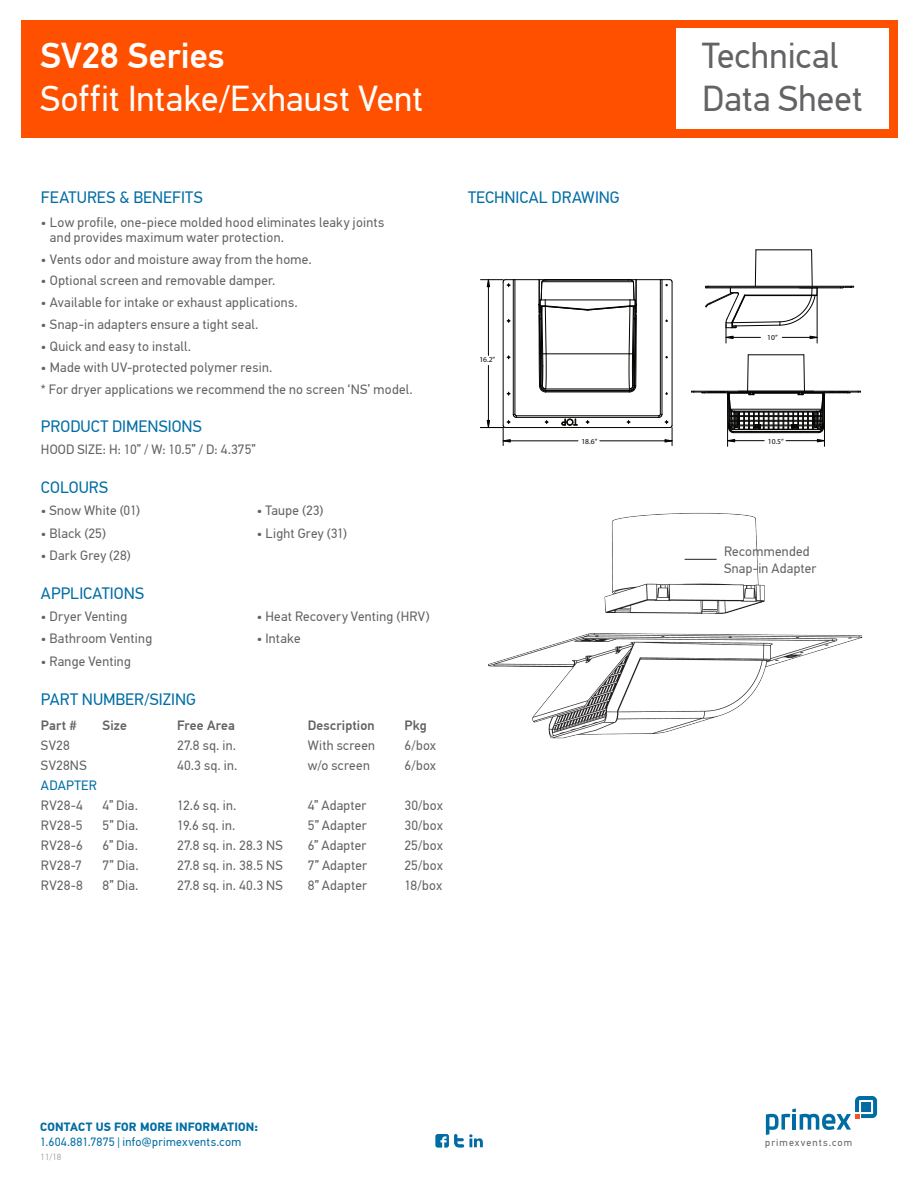
<style>
.page{position:relative;width:918px;height:1188px;background:#fff}
.page>*{position:absolute;margin:0;border:0;box-sizing:border-box;transform-origin:0 0}
.t1{font:36px/43.2px "PF Din Text Pro";letter-spacing:.005em;color:#fff}
.t2{font:36px/43.2px "PF Din Text Pro";letter-spacing:.005em;color:#636366}
.t3{font:16.5px "PF Din Text Pro";color:#006da4}
.t4{font:13.5px/15px "PF Din Text Pro";letter-spacing:.02em;color:#636366}
.t5{font:500 13.5px "PF Din Text Pro";letter-spacing:.01em;color:#636366}
.t6{font:13.5px/20px "PF Din Text Pro";letter-spacing:.02em;color:#006da4}
.t7{font:12px/15px "PF Din Text Pro";letter-spacing:.025em;color:#006da4}
.t8{font:10.2px "PF Din Text Pro";letter-spacing:.1em;color:#636366}
.t9{font:9px "PF Din Text Pro";color:#a8a9ad}
.t10{font:7.65px "Myriad Pro";color:#040503}
.s1{font-weight:500}
.s2{color:#636366}
.s3{font-weight:700}
</style>
<div class="page">
<img style="left:21px;top:20px;width:877px;height:1128px">
<p class="t1" style="left:40px;top:34px;width:384px"><span class="s1">SV28 Series<br></span>Soffit Intake/Exhaust Vent</p>
<p class="t2" style="left:702px;top:34px;width:162px">Technical<br>Data Sheet</p>
<p class="t3" style="left:41px;top:188px;width:163px">FEATURES &amp; BENEFITS</p>
<p class="t4" style="left:50px;top:215px;width:336px;text-indent:-9px">• Low profile, one-piece molded hood eliminates leaky joints and provides maximum water protection.</p>
<p class="t4" style="left:41px;top:252px;width:272px">• Vents odor and moisture away from the home.</p>
<p class="t4" style="left:41px;top:273px;width:236px">• Optional screen and removable damper.</p>
<p class="t4" style="left:41px;top:295px;width:258px">• Available for intake or exhaust applications.</p>
<p class="t4" style="left:41px;top:317px;width:219px">• Snap-in adapters ensure a tight seal.</p>
<p class="t4" style="left:41px;top:339px;width:152px">• Quick and easy to install.</p>
<p class="t4" style="left:41px;top:357px;width:373px;line-height:21.8px">• Made with UV-protected polymer resin.<br>* For dryer applications we recommend the no screen ‘NS’ model.</p>
<p class="t3" style="left:41px;top:416px;width:162px">PRODUCT DIMENSIONS</p>
<p class="t4" style="left:41px;top:442px;width:216px">HOOD SIZE: H: 10” / W: 10.5” / D: 4.375”</p>
<p class="t3" style="left:41px;top:478px;width:69px">COLOURS</p>
<p class="t4" style="left:41px;top:503px;width:101px">• Snow White (01)</p>
<p class="t4" style="left:257px;top:503px;width:68px">• Taupe (23)</p>
<p class="t4" style="left:41px;top:526px;width:67px">• Black (25)</p>
<p class="t4" style="left:257px;top:526px;width:92px">• Light Grey (31)</p>
<p class="t4" style="left:41px;top:548px;width:91px">• Dark Grey (28)</p>
<p class="t3" style="left:41px;top:584px;width:105px">APPLICATIONS</p>
<p class="t4" style="left:41px;top:609px;width:88px">• Dryer Venting</p>
<p class="t4" style="left:257px;top:609px;width:174px">• Heat Recovery Venting (HRV)</p>
<p class="t4" style="left:41px;top:631px;width:113px">• Bathroom Venting</p>
<p class="t4" style="left:257px;top:631px;width:45px">• Intake</p>
<p class="t4" style="left:41px;top:654px;width:91px">• Range Venting</p>
<p class="t3" style="left:41px;top:690px;width:157px">PART NUMBER/SIZING</p>
<p class="t5" style="left:41px;top:717px;width:38px">Part #</p>
<p class="t5" style="left:103px;top:717px;width:26px">Size</p>
<p class="t5" style="left:177px;top:717px;width:59px">Free Area</p>
<p class="t5" style="left:308px;top:717px;width:68px">Description</p>
<p class="t5" style="left:404px;top:717px;width:24px">Pkg</p>
<p class="t4" style="left:41px;top:738px;width:30px">SV28</p>
<p class="t4" style="left:177px;top:738px;width:61px">27.8 sq. in.</p>
<p class="t4" style="left:308px;top:738px;width:69px">With screen</p>
<p class="t4" style="left:404px;top:738px;width:33px">6/box</p>
<p class="t4" style="left:41px;top:758px;width:47px">SV28NS</p>
<p class="t4" style="left:177px;top:758px;width:62px">40.3 sq. in.</p>
<p class="t4" style="left:308px;top:758px;width:64px">w/o screen</p>
<p class="t4" style="left:404px;top:758px;width:33px">6/box</p>
<p class="t6" style="left:41px;top:775px;width:57px">ADAPTER<br><span class="s2">RV28-4</span></p>
<p class="t4" style="left:103px;top:798px;width:37px">4” Dia.</p>
<p class="t4" style="left:177px;top:798px;width:61px">12.6 sq. in.</p>
<p class="t4" style="left:308px;top:798px;width:60px">4” Adapter</p>
<p class="t4" style="left:404px;top:798px;width:40px">30/box</p>
<p class="t4" style="left:41px;top:818px;width:43px">RV28-5</p>
<p class="t4" style="left:103px;top:818px;width:37px">5” Dia.</p>
<p class="t4" style="left:177px;top:818px;width:60px">19.6 sq. in.</p>
<p class="t4" style="left:308px;top:818px;width:61px">5” Adapter</p>
<p class="t4" style="left:404px;top:818px;width:40px">30/box</p>
<p class="t4" style="left:41px;top:838px;width:43px">RV28-6</p>
<p class="t4" style="left:103px;top:838px;width:37px">6” Dia.</p>
<p class="t4" style="left:177px;top:838px;width:107px">27.8 sq. in. 28.3 NS</p>
<p class="t4" style="left:308px;top:838px;width:60px">6” Adapter</p>
<p class="t4" style="left:404px;top:838px;width:40px">25/box</p>
<p class="t4" style="left:41px;top:858px;width:43px">RV28-7</p>
<p class="t4" style="left:103px;top:858px;width:38px">7” Dia.</p>
<p class="t4" style="left:177px;top:858px;width:107px">27.8 sq. in. 38.5 NS</p>
<p class="t4" style="left:308px;top:858px;width:61px">7” Adapter</p>
<p class="t4" style="left:404px;top:858px;width:40px">25/box</p>
<p class="t4" style="left:41px;top:878px;width:43px">RV28-8</p>
<p class="t4" style="left:103px;top:878px;width:37px">8” Dia.</p>
<p class="t4" style="left:177px;top:878px;width:107px">27.8 sq. in. 40.3 NS</p>
<p class="t4" style="left:308px;top:878px;width:61px">8” Adapter</p>
<p class="t4" style="left:404px;top:878px;width:39px">18/box</p>
<p class="t3" style="left:468px;top:188px;width:153px">TECHNICAL DRAWING</p>
<p class="t10" style="left:479px;top:355px;width:17px">16.2”</p>
<p class="t10" style="left:581px;top:437px;width:17px">18.6”</p>
<p class="t7" style="left:40px;top:1119px;width:219px"><span class="s3">CONTACT US FOR MORE INFORMATION:<br></span>1.604.881.7875 | info@primexvents.com</p>
<p class="t9" style="left:40px;top:1152px;width:22px">11/18</p>
<p class="t10" style="left:767px;top:333px;width:12px">10”</p>
<p class="t10" style="left:768px;top:437px;width:17px">10.5”</p>
<p class="t4" style="left:724px;top:543px;width:94px;line-height:17px">Recommended<br>Snap-in Adapter</p>
<p class="t8" style="left:765px;top:1137px;width:88px">primexvents.com</p>
</div>
